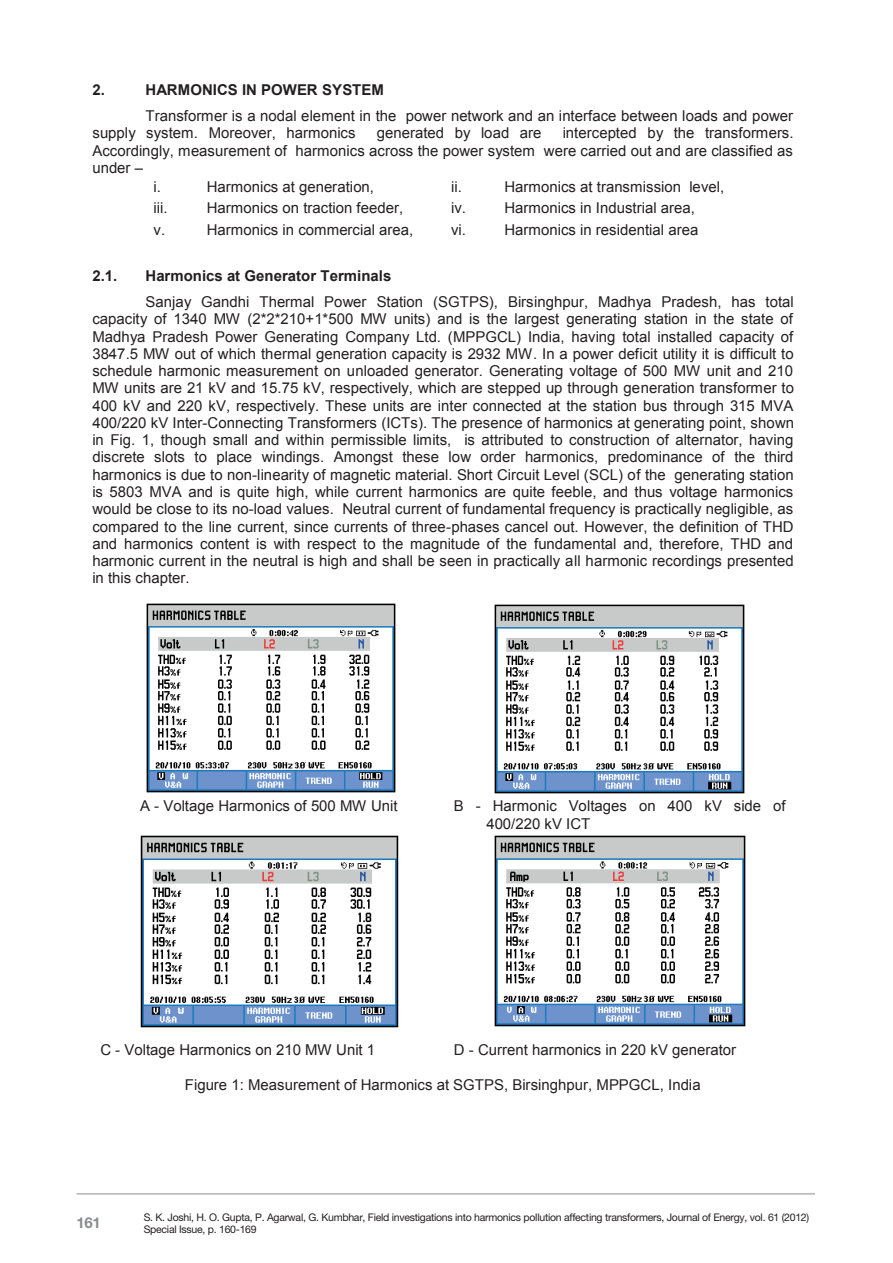
<style>
.page{position:relative;width:893px;height:1263px;background:#fff}
.page>*{position:absolute;margin:0;border:0;box-sizing:border-box;transform-origin:0 0}
.t1{font:15px/17.2px "Arial";color:#231f20}
.t2{font:700 15px "Arial";color:#231f20}
.t3{font:700 15px "MH Helvetica";color:#8a8c8f}
.t4{font:10.5px/12px "MH Helvetica";letter-spacing:-.025em;color:#231f20}
.s1{font-style:inherit}
</style>
<div class="page">
<hr style="left:77px;top:1193px;width:738px;height:1px;background:#8a8c8f">
<img style="left:146px;top:603px;width:250px;height:190px">
<img style="left:494px;top:604px;width:251px;height:190px">
<img style="left:140px;top:835px;width:259px;height:193px">
<img style="left:494px;top:835px;width:252px;height:192px">
<p class="t2" style="left:92px;top:80px;width:14px">2.</p>
<p class="t2" style="left:146px;top:80px;width:240px">HARMONICS IN POWER SYSTEM</p>
<p class="t1" style="left:92px;top:107px;width:702px;text-indent:53px">Transformer is a nodal element in the power network and an interface between loads and power supply system. Moreover, harmonics</p>
<p class="t1" style="left:92px;top:125px;width:703px;text-align:justify;text-indent:470px">intercepted by the transformers.<br>Accordingly, measurement of harmonics across the power system were carried out and are classified as under <span class="s1">–</span></p>
<p class="t1" style="left:154px;top:178px;width:9px">i.</p>
<p class="t1" style="left:207px;top:178px;width:169px">Harmonics at generation,</p>
<p class="t1" style="left:451px;top:178px;width:12px">ii.</p>
<p class="t1" style="left:504px;top:178px;width:221px">Harmonics at transmission level,</p>
<p class="t1" style="left:154px;top:200px;width:16px">iii.</p>
<p class="t1" style="left:207px;top:200px;width:198px">Harmonics on traction feeder,</p>
<p class="t1" style="left:451px;top:200px;width:16px">iv.</p>
<p class="t1" style="left:504px;top:200px;width:192px">Harmonics in Industrial area,</p>
<p class="t1" style="left:154px;top:221px;width:13px">v.</p>
<p class="t1" style="left:207px;top:221px;width:208px">Harmonics in commercial area,</p>
<p class="t1" style="left:451px;top:221px;width:16px">vi.</p>
<p class="t1" style="left:504px;top:221px;width:196px">Harmonics in residential area</p>
<p class="t2" style="left:92px;top:266px;width:26px">2.1.</p>
<p class="t2" style="left:146px;top:266px;width:247px">Harmonics at Generator Terminals</p>
<p class="t1" style="left:92px;top:293px;width:703px;text-align:justify;text-indent:53px">Sanjay Gandhi Thermal Power Station (SGTPS), Birsinghpur, Madhya Pradesh, has total capacity of 1340 MW (2*2*210+1*500 MW units) and is the largest generating station in the state of Madhya Pradesh Power Generating Company Ltd. (MPPGCL) India, having total installed capacity of 3847.5 MW out of which thermal generation capacity is 2932 MW. In a power deficit utility it is difficult to schedule harmonic measurement on unloaded generator. Generating voltage of 500 MW unit and 210<br>MW units are 21 kV and 15.75 kV, respectively, which are stepped up through generation transformer to 400 kV and 220 kV, respectively. These units are inter connected at the station bus through 315 MVA 400/220 kV Inter-Connecting Transformers (ICTs). The presence of harmonics at generating point, shown in Fig. 1, though small and within permissible limits, is attributed to construction of alternator, having discrete slots to place windings. Amongst these low order harmonics, predominance of the third harmonics is due to non-linearity of magnetic material. Short Circuit Level (SCL) of the generating station is 5803 MVA and is quite high, while current harmonics are quite feeble, and thus voltage harmonics would be close to its no-load values. Neutral current of fundamental frequency is practically negligible, as compared to the line current, since currents of three-phases cancel out. However, the definition of THD and harmonics content is with respect to the magnitude of the fundamental and, therefore, THD and harmonic current in the neutral is high and shall be seen in practically all harmonic recordings presented in this chapter.</p>
<p class="t1" style="left:377px;top:125px;width:166px">generated by load are</p>
<p class="t1" style="left:140px;top:797px;width:259px">A - Voltage Harmonics of 500 MW Unit</p>
<p class="t1" style="left:486px;top:797px;width:301px;text-indent:-32px">B - Harmonic Voltages on 400 kV side of<br>400/220 kV ICT</p>
<p class="t1" style="left:100px;top:1042px;width:276px">C - Voltage Harmonics on 210 MW Unit 1</p>
<p class="t1" style="left:454px;top:1042px;width:284px">D - Current harmonics in 220 kV generator</p>
<p class="t1" style="left:185px;top:1077px;width:517px">Figure 1: Measurement of Harmonics at SGTPS, Birsinghpur, MPPGCL, India</p>
<p class="t3" style="left:77px;top:1213px;width:26px">161</p>
<p class="t4" style="left:144px;top:1211px;width:667px">S. K. Joshi, H. O. Gupta, P. Agarwal, G. Kumbhar, Field investigations into harmonics pollution affecting transformers, Journal of Energy, vol. 61 (2012)<br>Special Issue, p. 160-169</p>
</div>
